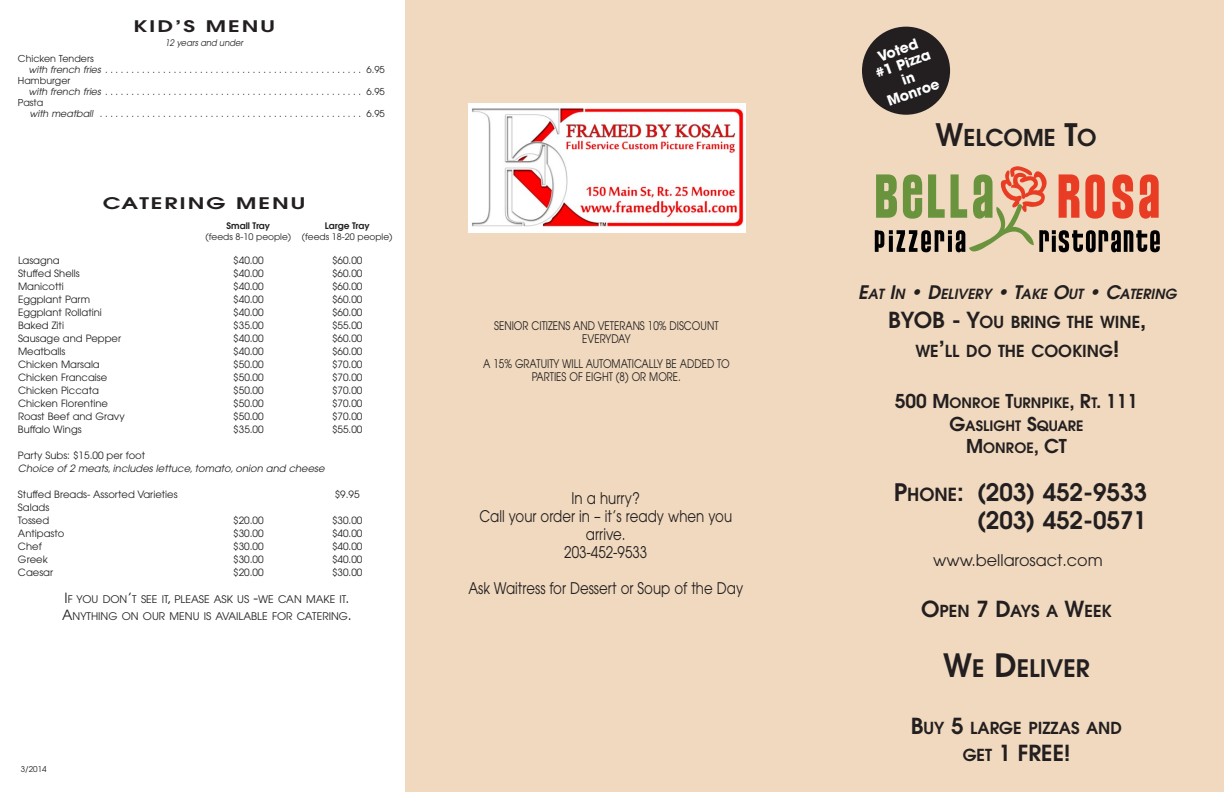
<style>
.page{position:relative;width:1224px;height:792px;background:#fff}
.page>*{position:absolute;margin:0;border:0;box-sizing:border-box;transform-origin:0 0}
.t1{font:600 24px/28.8px "Avant Garde";color:#231f20;text-align:right}
.t2{font:600 23.1px "Avant Garde";color:#231f20}
.t3{font:600 22px "Avant Garde";color:#231f20}
.t4{font:600 16.5px/29px "Avant Garde";color:#231f20;text-align:center}
.t5{font:16px/18px "Avant Garde";color:#231f20;text-align:center;scale:.84 1}
.t6{font:16px "Avant Garde";color:#231f20}
.t7{font:600 15.9px "Avant Garde";letter-spacing:.085em;color:#231f20;scale:1.42 1}
.t8{font:600 14.2px/22.8px "Avant Garde";color:#231f20;text-align:center}
.t9{font:700 14px/15px "Avant Garde";color:#fff;text-align:center}
.t10{font:italic 600 13.9px "Avant Garde";color:#231f20}
.t11{font:11.8px/12.6px "Avant Garde";color:#231f20;text-align:center;scale:.84 1}
.t12{font:10.5px/16.8px "Avant Garde";color:#231f20}
.t13{font:10px/13px "Avant Garde";color:#231f20}
.t14{font:italic 10px "Avant Garde";color:#231f20}
.t15{font:9.5px "Avant Garde";color:#231f20}
.t16{font:9px "Avant Garde";color:#231f20}
.t17{font:600 9px "Avant Garde";color:#231f20}
.t18{font:italic 9px "Avant Garde";color:#231f20;scale:.92 1}
.t19{font:8px "Avant Garde";color:#231f20}
.s1{font-style:italic}
.s2{font-size:14px}
.s3{font-size:30.8px}
.s4{font-size:18.6px}
.s5{font-size:22px}
.s6{font-size:19px}
.s7{font-size:18px}
.s8{font-size:32px}
.s9{font-size:16.5px}
</style>
<div class="page">
<div style="left:814px;top:0;width:410px;height:792px;background:#f0d9be"></div>
<svg style="left:875px;top:166px;width:285px;height:86px"></svg>
<div style="left:405px;top:0;width:410px;height:792px;background:#f0d9be"></div>
<img style="left:468px;top:103px;width:277px;height:129px">
<div style="left:862px;top:27px;width:88px;height:88px;background:#231f20;border-radius:50%"></div>
<h3 class="t7" style="left:133px;top:20px;width:101px">KID’S MENU</h3>
<p class="t18" style="left:165px;top:39px;width:86px">12 years and under</p>
<p class="t15" style="left:18px;top:55px;width:77px">Chicken Tenders</p>
<p class="t15" style="left:29px;top:66px;width:358px"><span class="s1">with french fries</span> . . . . . . . . . . . . . . . . . . . . . . . . . . . . . . . . . . . . . . . . . . . . . . . . . 6.95</p>
<p class="t15" style="left:18px;top:77px;width:54px">Hamburger</p>
<p class="t15" style="left:29px;top:88px;width:358px"><span class="s1">with french fries</span> . . . . . . . . . . . . . . . . . . . . . . . . . . . . . . . . . . . . . . . . . . . . . . . . . 6.95</p>
<p class="t15" style="left:18px;top:99px;width:27px">Pasta</p>
<p class="t15" style="left:30px;top:110px;width:357px"><span class="s1">with meatball</span> . . . . . . . . . . . . . . . . . . . . . . . . . . . . . . . . . . . . . . . . . . . . . . . . . . 6.95</p>
<h3 class="t7" style="left:103px;top:197px;width:144px">CATERING MENU</h3>
<p class="t17" style="left:227px;top:223px;width:45px">Small Tray</p>
<p class="t17" style="left:325px;top:223px;width:46px">Large Tray</p>
<p class="t16" style="left:206px;top:234px;width:189px">(feeds 8-10 people) (feeds 18-20 people)</p>
<p class="t13" style="left:18px;top:255px;width:43px">Lasagna</p>
<p class="t13" style="left:233px;top:255px;width:32px">$40.00</p>
<p class="t13" style="left:332px;top:255px;width:32px">$60.00</p>
<p class="t13" style="left:18px;top:268px;width:63px">Stuffed Shells</p>
<p class="t13" style="left:233px;top:268px;width:32px">$40.00</p>
<p class="t13" style="left:332px;top:268px;width:32px">$60.00</p>
<p class="t13" style="left:18px;top:281px;width:47px">Manicotti</p>
<p class="t13" style="left:233px;top:281px;width:32px">$40.00</p>
<p class="t13" style="left:332px;top:281px;width:32px">$60.00</p>
<p class="t13" style="left:18px;top:294px;width:74px">Eggplant Parm</p>
<p class="t13" style="left:233px;top:294px;width:32px">$40.00</p>
<p class="t13" style="left:332px;top:294px;width:32px">$60.00</p>
<p class="t13" style="left:18px;top:307px;width:85px">Eggplant Rollatini</p>
<p class="t13" style="left:233px;top:307px;width:32px">$40.00</p>
<p class="t13" style="left:332px;top:307px;width:32px">$60.00</p>
<p class="t13" style="left:18px;top:320px;width:48px">Baked Ziti</p>
<p class="t13" style="left:233px;top:320px;width:32px">$35.00</p>
<p class="t13" style="left:332px;top:320px;width:32px">$55.00</p>
<p class="t13" style="left:18px;top:333px;width:105px">Sausage and Pepper</p>
<p class="t13" style="left:233px;top:333px;width:32px">$40.00</p>
<p class="t13" style="left:332px;top:333px;width:32px">$60.00</p>
<p class="t13" style="left:18px;top:346px;width:49px">Meatballs</p>
<p class="t13" style="left:233px;top:346px;width:32px">$40.00</p>
<p class="t13" style="left:332px;top:346px;width:32px">$60.00</p>
<p class="t13" style="left:18px;top:359px;width:83px">Chicken Marsala</p>
<p class="t13" style="left:233px;top:359px;width:32px">$50.00</p>
<p class="t13" style="left:332px;top:359px;width:32px">$70.00</p>
<p class="t13" style="left:18px;top:372px;width:91px">Chicken Francaise</p>
<p class="t13" style="left:233px;top:372px;width:32px">$50.00</p>
<p class="t13" style="left:332px;top:372px;width:32px">$70.00</p>
<p class="t13" style="left:18px;top:385px;width:82px">Chicken Piccata</p>
<p class="t13" style="left:233px;top:385px;width:32px">$50.00</p>
<p class="t13" style="left:332px;top:385px;width:32px">$70.00</p>
<p class="t13" style="left:18px;top:398px;width:92px">Chicken Florentine</p>
<p class="t13" style="left:233px;top:398px;width:32px">$50.00</p>
<p class="t13" style="left:332px;top:398px;width:32px">$70.00</p>
<p class="t13" style="left:18px;top:411px;width:108px">Roast Beef and Gravy</p>
<p class="t13" style="left:233px;top:411px;width:32px">$50.00</p>
<p class="t13" style="left:332px;top:411px;width:32px">$70.00</p>
<p class="t13" style="left:18px;top:424px;width:65px">Buffalo Wings</p>
<p class="t13" style="left:233px;top:424px;width:32px">$35.00</p>
<p class="t13" style="left:332px;top:424px;width:32px">$55.00</p>
<p class="t13" style="left:18px;top:450px;width:129px">Party Subs: $15.00 per foot</p>
<p class="t14" style="left:18px;top:465px;width:308px">Choice of 2 meats, includes lettuce, tomato, onion and cheese</p>
<p class="t13" style="left:18px;top:489px;width:161px">Stuffed Breads- Assorted Varieties</p>
<p class="t13" style="left:335px;top:489px;width:26px">$9.95</p>
<p class="t13" style="left:18px;top:502px;width:33px">Salads<br>Tossed</p>
<p class="t13" style="left:233px;top:515px;width:32px">$20.00</p>
<p class="t13" style="left:332px;top:515px;width:32px">$30.00</p>
<p class="t13" style="left:18px;top:528px;width:48px">Antipasto</p>
<p class="t13" style="left:233px;top:528px;width:32px">$30.00</p>
<p class="t13" style="left:332px;top:528px;width:32px">$40.00</p>
<p class="t13" style="left:18px;top:541px;width:25px">Chef</p>
<p class="t13" style="left:233px;top:541px;width:32px">$30.00</p>
<p class="t13" style="left:332px;top:541px;width:32px">$40.00</p>
<p class="t13" style="left:18px;top:554px;width:31px">Greek</p>
<p class="t13" style="left:233px;top:554px;width:32px">$30.00</p>
<p class="t13" style="left:332px;top:554px;width:32px">$40.00</p>
<p class="t13" style="left:18px;top:567px;width:37px">Caesar</p>
<p class="t13" style="left:233px;top:567px;width:32px">$20.00</p>
<p class="t13" style="left:332px;top:567px;width:32px">$30.00</p>
<p class="t12" style="left:62px;top:592px;width:291px"><span class="s2">I</span>F YOU DON<span class="s2">’</span>T SEE IT<span class="s2">,</span> PLEASE ASK US <span class="s2">-</span>WE CAN MAKE IT<span class="s2">.<br>A</span>NYTHING ON OUR MENU IS AVAILABLE FOR CATERING<span class="s2">.</span></p>
<p class="t19" style="left:21px;top:766px;width:27px">3/2014</p>
<p class="t11" style="left:494px;top:321px;width:269px">SENIOR CITIZENS AND VETERANS 10% DISCOUNT<br>EVERYDAY</p>
<p class="t11" style="left:483px;top:358px;width:295px">A 15% GRATUITY WILL AUTOMATICALLY BE ADDED TO<br>PARTIES OF EIGHT (8) OR MORE.</p>
<h3 class="t5" style="left:479px;top:491px;width:303px">In a hurry?<br>Call your order in – it’s ready when you arrive.<br>203-452-9533</h3>
<h3 class="t5" style="left:468px;top:581px;width:329px">Ask Waitress for Dessert or Soup of the Day</h3>
<h3 class="t9" style="left:869px;top:54px;width:59px;rotate:-20deg">Voted #1 Pizza in<br>Monroe</h3>
<h2 class="t2" style="left:936px;top:129px;width:163px"><span class="s3">W</span>ELCOME <span class="s3">T</span>O</h2>
<h3 class="t10" style="left:858px;top:288px;width:320px"><span class="s4">E</span>AT <span class="s4">I</span>N <span class="s4">• D</span>ELIVERY <span class="s4">• T</span>AKE <span class="s4">O</span>UT <span class="s4">• C</span>ATERING</h3>
<h3 class="t4" style="left:888px;top:309px;width:260px"><span class="s5">BYOB - Y</span>OU BRING THE WINE<span class="s5">,<br></span>WE<span class="s5">’</span>LL DO THE COOKING<span class="s5">!</span></h3>
<h3 class="t8" style="left:895px;top:392px;width:245px"><span class="s6">500 M</span>ONROE <span class="s6">T</span>URNPIKE<span class="s6">, R</span>T<span class="s6">. 111<br>G</span>ASLIGHT <span class="s6">S</span>QUARE<br><span class="s6">M</span>ONROE<span class="s6">, CT</span></h3>
<h1 class="t1" style="left:894px;top:480px;width:255px">P<span class="s7">HONE</span>: (203) 452-9533 (203) 452-0571</h1>
<h3 class="t6" style="left:933px;top:555px;width:171px">www.bellarosact.com</h3>
<h3 class="t4" style="left:921px;top:598px;width:192px"><span class="s5">O</span>PEN <span class="s5">7 D</span>AYS A <span class="s5">W</span>EEK</h3>
<h1 class="t1" style="left:943px;top:656px;width:148px"><span class="s8">W</span>E <span class="s8">D</span>ELIVER</h1>
<h3 class="t4" style="left:911px;top:715px;width:213px"><span class="s5">B</span>UY <span class="s5">5</span> LARGE PIZZAS AND</h3>
<h3 class="t3" style="left:963px;top:744px;width:109px"><span class="s9">GET</span> 1 FREE!</h3>
</div>
